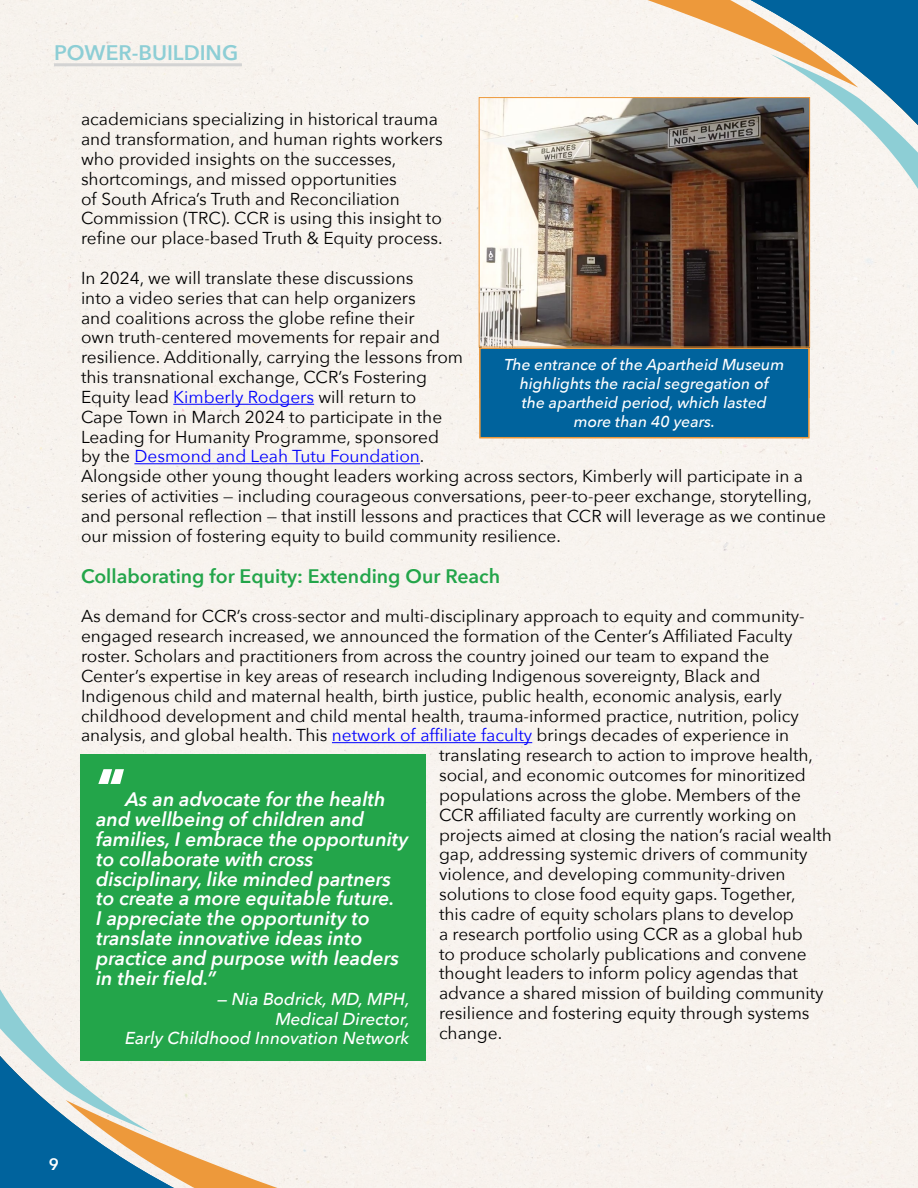
<style>
.page{position:relative;width:918px;height:1188px;background:#fff}
.page>*{position:absolute;margin:0;border:0;box-sizing:border-box;transform-origin:0 0}
.t1{font:800 52.5px "Avenir Next";color:#fff}
.t2{font:600 21px "Avenir Next";color:#8dced5}
.t3{font:italic 600 19.5px/19.8px "Avenir Next";color:#fff}
.t4{font:600 19.5px "Avenir Next";color:#23a54a}
.t5{font:17.25px/19.8px "Avenir Next";color:#000}
.t6{font:italic 500 17.25px/19.8px "Avenir Next";color:#fff;text-align:right}
.t7{font:600 16.5px "Avenir Next";color:#fff}
.t8{font:italic 500 15.75px/18.9px "Avenir Next";color:#fff;text-align:center}
.s1{color:#00f}
</style>
<div class="page">
<div style="left:545px;top:0;width:373px;height:284px;background:#f8f4ef"></div>
<svg style="left:679px;top:0;width:239px;height:191px;fill:#f6f2ec"></svg>
<div style="left:0;top:903px;width:379px;height:285px;background:#f7f2ed"></div>
<svg style="left:0;top:996px;width:245px;height:192px;background:#a9bec3"></svg>
<hr style="left:54px;top:63px;width:188px;height:3px;background:#d3d3d3">
<hr style="left:173px;top:404px;width:141px;height:1px;background:#00f">
<hr style="left:134px;top:463px;width:286px;height:1px;background:#00f">
<hr style="left:332px;top:742px;width:200px;height:1px;background:#00f">
<div style="left:80px;top:754px;width:346px;height:307px;background:#23a54a"></div>
<div style="left:479px;top:347px;width:331px;height:91px;background:#00639d;border:2px solid #ed993b"></div>
<img style="left:481px;top:99px;width:327px;height:246px">
<div style="left:479px;top:97px;width:331px;height:250px;border:1px solid #ed993b"></div>
<p class="t2" style="left:54px;top:35px;width:186px">POWER-BUILDING</p>
<p class="t5" style="left:81px;top:109px;width:363px">academicians specializing in historical trauma and transformation, and human rights workers who provided insights on the successes, shortcomings, and missed opportunities<br>of South Africa’s Truth and Reconciliation Commission (TRC). CCR is using this insight to refine our place-based Truth &amp; Equity process.</p>
<p class="t5" style="left:81px;top:267px;width:747px">In 2024, we will translate these discussions<br>into a video series that can help organizers<br>and coalitions across the globe refine their<br>own truth-centered movements for repair and<br>resilience. Additionally, carrying the lessons from<br>this transnational exchange, CCR’s Fostering<br>Equity lead <span class="s1">Kimberly Rodgers</span> will return to<br>Cape Town in March 2024 to participate in the<br>Leading for Humanity Programme, sponsored<br>by the <span class="s1">Desmond and Leah Tutu Foundation</span>.<br>Alongside other young thought leaders working across sectors, Kimberly will participate in a series of activities — including courageous conversations, peer-to-peer exchange, storytelling, and personal reflection — that instill lessons and practices that CCR will leverage as we continue our mission of fostering equity to build community resilience.</p>
<p class="t4" style="left:81px;top:559px;width:421px">Collaborating for Equity: Extending Our Reach</p>
<p class="t5" style="left:81px;top:606px;width:725px">As demand for CCR’s cross-sector and multi-disciplinary approach to equity and community-</p>
<p class="t5" style="left:81px;top:626px;width:713px">engaged research increased, we announced the formation of the Center’s Affiliated Faculty</p>
<p class="t5" style="left:81px;top:645px;width:690px">roster. Scholars and practitioners from across the country joined our team to expand the</p>
<p class="t5" style="left:81px;top:665px;width:681px">Center’s expertise in key areas of research including Indigenous sovereignty, Black and</p>
<p class="t5" style="left:81px;top:685px;width:702px">Indigenous child and maternal health, birth justice, public health, economic analysis, early</p>
<p class="t5" style="left:81px;top:705px;width:719px">childhood development and child mental health, trauma-informed practice, nutrition, policy</p>
<p class="t5" style="left:81px;top:725px;width:710px">analysis, and global health. This <span class="s1">network of affiliate faculty</span> brings decades of experience in</p>
<p class="t5" style="left:439px;top:745px;width:376px">translating research to action to improve health,</p>
<p class="t5" style="left:439px;top:764px;width:368px">social, and economic outcomes for minoritized</p>
<p class="t5" style="left:439px;top:784px;width:363px">populations across the globe. Members of the</p>
<p class="t5" style="left:439px;top:804px;width:359px">CCR affiliated faculty are currently working on</p>
<p class="t5" style="left:439px;top:824px;width:394px">projects aimed at closing the nation’s racial wealth</p>
<p class="t5" style="left:439px;top:844px;width:370px">gap, addressing systemic drivers of community</p>
<p class="t5" style="left:439px;top:864px;width:348px">violence, and developing community-driven</p>
<p class="t5" style="left:439px;top:883px;width:358px">solutions to close food equity gaps. Together,</p>
<p class="t5" style="left:439px;top:903px;width:356px">this cadre of equity scholars plans to develop</p>
<p class="t5" style="left:439px;top:923px;width:365px">a research portfolio using CCR as a global hub</p>
<p class="t5" style="left:439px;top:943px;width:369px">to produce scholarly publications and convene</p>
<p class="t5" style="left:439px;top:963px;width:360px">thought leaders to inform policy agendas that</p>
<p class="t5" style="left:439px;top:983px;width:386px">advance a shared mission of building community</p>
<p class="t5" style="left:439px;top:1002px;width:372px">resilience and fostering equity through systems</p>
<p class="t5" style="left:439px;top:1022px;width:65px">change.</p>
<p class="t8" style="left:504px;top:354px;width:281px">The entrance of the Apartheid Museum highlights the racial segregation of<br>the apartheid period, which lasted more than 40 years.</p>
<h1 class="t1" style="left:96px;top:755px;width:31px">“</h1>
<p class="t3" style="left:96px;top:789px;width:314px;text-indent:30px">As an advocate for the health and wellbeing of children and families, I embrace the opportunity to collaborate with cross disciplinary, like minded partners to create a more equitable future.<br>I appreciate the opportunity to translate innovative ideas into practice and purpose with leaders in their field.”</p>
<p class="t6" style="left:125px;top:988px;width:286px">— Nia Bodrick, MD, MPH,<br>Medical Director,<br>Early Childhood Innovation Network</p>
<p class="t7" style="left:49px;top:1150px;width:12px">9</p>
</div>
